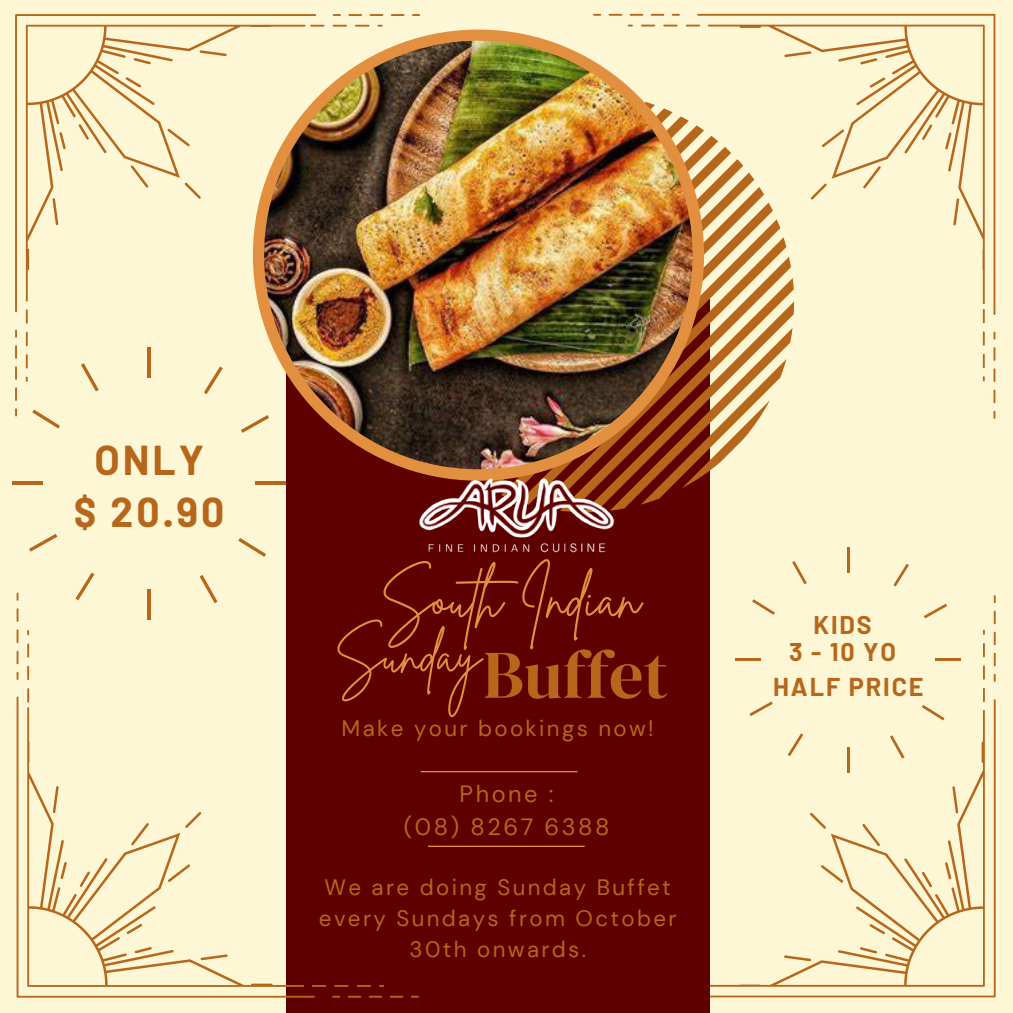
<style>
.page{position:relative;width:1013px;height:1013px;background:#fff}
.page>*{position:absolute;margin:0;border:0;box-sizing:border-box;transform-origin:0 0}
.t1{font:68px "DM Serif Display";color:#b6671b}
.t2{font:55.75px "Brittany Signature";color:#e29040}
.t3{font:52.62px "Brittany Signature";color:#e29040}
.t4{font:700 40.75px "Barlow";letter-spacing:.075em;color:#b6671b}
.t5{font:700 25.25px "Barlow";letter-spacing:.075em;color:#b6671b}
.t6{font:700 25px/27.2px "Barlow";letter-spacing:.075em;color:#b6671b;text-align:center}
.t7{font:23.5px/32.9px "DM Sans";letter-spacing:.105em;color:#b6671b;text-align:center}
.t8{font:22.25px/31px "DM Sans";letter-spacing:.105em;color:#b6671b;text-align:center}
</style>
<div class="page">
<div style="left:0;top:0;width:1012px;height:1012px;background:#fef7d5"></div>
<svg style="left:709px;top:595px;width:286px;height:402px"></svg>
<div style="left:286px;top:299px;width:423px;height:713px;background:#5e0000"></div>
<svg style="left:375px;top:419px;width:384px;height:93px"></svg>
<hr style="left:12px;top:481px;width:31px;height:4px;background:#b6671b">
<hr style="left:255px;top:481px;width:31px;height:4px;background:#b6671b">
<svg style="left:79px;top:572px;width:15px;height:20px"></svg>
<svg style="left:38px;top:416px;width:22px;height:12px"></svg>
<svg style="left:238px;top:538px;width:28px;height:19px"></svg>
<svg style="left:29px;top:534px;width:28px;height:17px"></svg>
<svg style="left:241px;top:416px;width:28px;height:17px"></svg>
<svg style="left:200px;top:575px;width:12px;height:17px"></svg>
<hr style="left:147px;top:589px;width:4px;height:31px;background:#b6671b">
<img style="left:264px;top:41px;width:428px;height:428px;border-radius:214px">
<hr style="left:421px;top:771px;width:156px;height:1px;background:#e29040">
<img style="left:15px;top:14px;width:405px;height:402px">
<img style="left:419px;top:458px;width:197px;height:95px">
<img style="left:593px;top:14px;width:402px;height:405px">
<svg style="left:17px;top:592px;width:402px;height:405px"></svg>
<hr style="left:428px;top:845px;width:156px;height:1px;background:#e29040">
<hr style="left:847px;top:547px;width:2px;height:25px;background:#b6671b">
<hr style="left:735px;top:658px;width:26px;height:3px;background:#b6671b">
<hr style="left:935px;top:658px;width:25px;height:3px;background:#b6671b">
<svg style="left:787px;top:733px;width:16px;height:23px"></svg>
<svg style="left:893px;top:563px;width:16px;height:23px"></svg>
<svg style="left:752px;top:599px;width:23px;height:16px"></svg>
<svg style="left:921px;top:705px;width:23px;height:15px"></svg>
<svg style="left:749px;top:701px;width:23px;height:15px"></svg>
<svg style="left:923px;top:603px;width:24px;height:15px"></svg>
<svg style="left:792px;top:561px;width:14px;height:23px"></svg>
<svg style="left:889px;top:735px;width:15px;height:23px"></svg>
<hr style="left:847px;top:747px;width:2px;height:25px;background:#b6671b">
<h3 class="t4" style="left:94px;top:435px;width:111px">ONLY</h3>
<h3 class="t4" style="left:74px;top:487px;width:152px">$ 20.90</h3>
<h2 class="t2" style="left:381px;top:563px;width:261px">South Indian</h2>
<h3 class="t3" style="left:335px;top:621px;width:148px">Sunday</h3>
<p class="t8" style="left:341px;top:712px;width:314px">Make your bookings now!</p>
<h1 class="t1" style="left:483px;top:635px;width:186px">Buffet</h1>
<p class="t7" style="left:404px;top:777px;width:207px">Phone :<br>(08) 8267 6388</p>
<p class="t8" style="left:319px;top:872px;width:359px">We are doing Sunday Buffet every Sundays from October<br>30th onwards.</p>
<p class="t6" style="left:789px;top:611px;width:108px">KIDS<br>3-10YO</p>
<p class="t5" style="left:773px;top:671px;width:152px">HALF PRICE</p>
</div>
